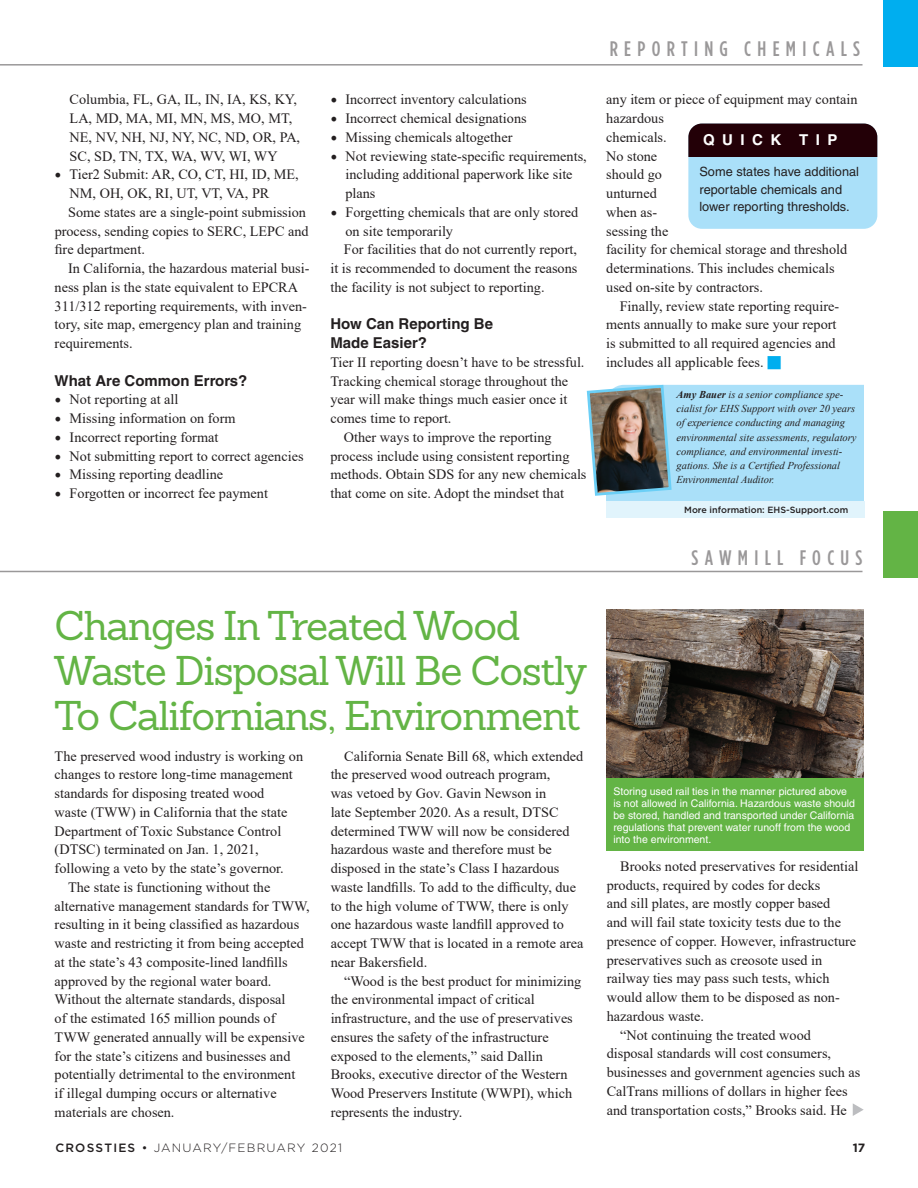
<style>
.page{position:relative;width:918px;height:1188px;background:#fff}
.page>*{position:absolute;margin:0;border:0;box-sizing:border-box;transform-origin:0 0}
.t1{font:40.5px/45px "Sanchez";letter-spacing:-.03em;color:#63b445}
.t2{font:500 21px "Gotham Condensed";letter-spacing:.3em;color:#9a9899}
.t3{font:700 15px/18.8px "Helvetica";color:#231f20}
.t4{font:700 15px "Helvetica";letter-spacing:.5em;color:#fff}
.t5{font:14.25px/18.8px "Times New Roman";color:#231f20}
.t6{font:12.75px/17.2px "Helvetica";color:#231f20}
.t7{font:300 12px "Gotham";letter-spacing:.1em;color:#231f20}
.t8{font:700 12px "Gotham";color:#231f20}
.t9{font:italic 10.5px/14.2px "Times New Roman";color:#231f20}
.t10{font:10.5px/12px "Helvetica";color:#fff}
.t11{font:500 9px "Gotham";color:#231f20}
.s1{font-family:"Minion Pro";font-size:18px}
.s2{color:#00aeef}
.s3{font-weight:700}
.s4{font-weight:500}
.s5{font-weight:400}
</style>
<div class="page">
<hr style="left:0;top:64px;width:863px;height:2px;background:#9a9899">
<hr style="left:0;top:571px;width:862px;height:1px;background:#9a9899">
<div style="left:884px;top:0;width:34px;height:67px;background:#00aeef"></div>
<div style="left:884px;top:511px;width:34px;height:67px;background:#63b445"></div>
<img style="left:607px;top:609px;width:257px;height:170px">
<div style="left:607px;top:779px;width:257px;height:72px;background:#63b445"></div>
<svg style="left:853px;top:1103px;width:11px;height:13px"></svg>
<div style="left:688px;top:124px;width:189px;height:105px;background:#aae0f9;border-radius:14px"></div>
<div style="left:688px;top:124px;width:189px;height:33px;background:#230007"></div>
<div style="left:606px;top:502px;width:258px;height:16px;background:#e1f4fc"></div>
<svg style="left:586px;top:384px;width:278px;height:118px;background:#9cc2d2"></svg>
<p class="t5" style="left:70px;top:90px;width:232px">Columbia, FL, GA, IL, IN, IA, KS, KY,<br>LA, MD, MA, MI, MN, MS, MO, MT,<br>NE, NV, NH, NJ, NY, NC, ND, OR, PA,<br>SC, SD, TN, TX, WA, WV, WI, WY</p>
<p class="t5" style="left:55px;top:165px;width:246px"><span class="s1">•</span> Tier2 Submit: AR, CO, CT, HI, ID, ME,</p>
<p class="t5" style="left:70px;top:184px;width:201px">NM, OH, OK, RI, UT, VT, VA, PR</p>
<p class="t5" style="left:68px;top:202px;width:239px">Some states are a single-point submission</p>
<p class="t5" style="left:55px;top:221px;width:256px">process, sending copies to SERC, LEPC and</p>
<p class="t5" style="left:55px;top:240px;width:92px">fire department.</p>
<p class="t5" style="left:68px;top:259px;width:243px">In California, the hazardous material busi-</p>
<p class="t5" style="left:55px;top:277px;width:245px">ness plan is the state equivalent to EPCRA</p>
<p class="t5" style="left:55px;top:296px;width:254px">311/312 reporting requirements, with inven-</p>
<p class="t5" style="left:55px;top:315px;width:248px">tory, site map, emergency plan and training</p>
<p class="t5" style="left:55px;top:334px;width:79px">requirements.</p>
<p class="t3" style="left:55px;top:371px;width:194px">What Are Common Errors?</p>
<p class="t5" style="left:55px;top:390px;width:125px"><span class="s1">•</span> Not reporting at all</p>
<p class="t5" style="left:55px;top:409px;width:182px"><span class="s1">•</span> Missing information on form</p>
<p class="t5" style="left:55px;top:427px;width:165px"><span class="s1">•</span> Incorrect reporting format</p>
<p class="t5" style="left:55px;top:446px;width:250px"><span class="s1">•</span> Not submitting report to correct agencies</p>
<p class="t5" style="left:55px;top:465px;width:170px"><span class="s1">•</span> Missing reporting deadline</p>
<p class="t5" style="left:55px;top:484px;width:215px"><span class="s1">•</span> Forgotten or incorrect fee payment</p>
<p class="t5" style="left:330px;top:90px;width:198px"><span class="s1">•</span> Incorrect inventory calculations</p>
<p class="t5" style="left:330px;top:109px;width:198px"><span class="s1">•</span> Incorrect chemical designations</p>
<p class="t5" style="left:330px;top:127px;width:184px"><span class="s1">•</span> Missing chemicals altogether</p>
<p class="t5" style="left:345px;top:146px;width:243px;text-indent:-15px"><span class="s1">•</span> Not reviewing state-specific requirements, including additional paperwork like site plans</p>
<p class="t5" style="left:330px;top:202px;width:249px"><span class="s1">•</span> Forgetting chemicals that are only stored</p>
<p class="t5" style="left:345px;top:221px;width:109px">on site temporarily</p>
<p class="t5" style="left:344px;top:240px;width:235px">For facilities that do not currently report,</p>
<p class="t5" style="left:330px;top:259px;width:248px">it is recommended to document the reasons</p>
<p class="t5" style="left:330px;top:277px;width:216px">the facility is not subject to reporting.</p>
<p class="t3" style="left:330px;top:315px;width:164px">How Can Reporting Be<br>Made Easier?</p>
<p class="t5" style="left:330px;top:352px;width:256px">Tier II reporting doesn’t have to be stressful.</p>
<p class="t5" style="left:330px;top:371px;width:239px">Tracking chemical storage throughout the</p>
<p class="t5" style="left:330px;top:390px;width:239px">year will make things much easier once it</p>
<p class="t5" style="left:330px;top:409px;width:123px">comes time to report.</p>
<p class="t5" style="left:344px;top:427px;width:209px">Other ways to improve the reporting</p>
<p class="t5" style="left:330px;top:446px;width:241px">process include using consistent reporting</p>
<p class="t5" style="left:330px;top:465px;width:258px">methods. Obtain SDS for any new chemicals</p>
<p class="t5" style="left:330px;top:484px;width:235px">that come on site. Adopt the mindset that</p>
<h1 class="t1" style="left:55px;top:602px;width:534px">Changes In Treated Wood<br>Waste Disposal Will Be Costly<br>To Californians, Environment</h1>
<p class="t5" style="left:55px;top:746px;width:250px">The preserved wood industry is working on</p>
<p class="t5" style="left:55px;top:765px;width:240px">changes to restore long-time management</p>
<p class="t5" style="left:55px;top:783px;width:211px">standards for disposing treated wood</p>
<p class="t5" style="left:55px;top:802px;width:234px">waste (TWW) in California that the state</p>
<p class="t5" style="left:55px;top:821px;width:228px">Department of Toxic Substance Control</p>
<p class="t5" style="left:55px;top:840px;width:206px">(DTSC) terminated on Jan. 1, 2021,</p>
<p class="t5" style="left:55px;top:858px;width:231px">following a veto by the state’s governor.</p>
<p class="t5" style="left:68px;top:877px;width:204px">The state is functioning without the</p>
<p class="t5" style="left:55px;top:896px;width:257px">alternative management standards for TWW,</p>
<p class="t5" style="left:55px;top:915px;width:246px">resulting in it being classified as hazardous</p>
<p class="t5" style="left:55px;top:933px;width:251px">waste and restricting it from being accepted</p>
<p class="t5" style="left:55px;top:952px;width:235px">at the state’s 43 composite-lined landfills</p>
<p class="t5" style="left:55px;top:971px;width:218px">approved by the regional water board.</p>
<p class="t5" style="left:55px;top:990px;width:232px">Without the alternate standards, disposal</p>
<p class="t5" style="left:55px;top:1008px;width:222px">of the estimated 165 million pounds of</p>
<p class="t5" style="left:55px;top:1027px;width:252px">TWW generated annually will be expensive</p>
<p class="t5" style="left:55px;top:1046px;width:237px">for the state’s citizens and businesses and</p>
<p class="t5" style="left:55px;top:1065px;width:242px">potentially detrimental to the environment</p>
<p class="t5" style="left:55px;top:1083px;width:224px">if illegal dumping occurs or alternative</p>
<p class="t5" style="left:55px;top:1102px;width:121px">materials are chosen.</p>
<p class="t5" style="left:331px;top:746px;width:254px;text-indent:13px">California Senate Bill 68, which extended the preserved wood outreach program,<br>was vetoed by Gov. Gavin Newson in<br>late September 2020. As a result, DTSC determined TWW will now be considered hazardous waste and therefore must be disposed in the state’s Class I hazardous waste landfills. To add to the difficulty, due to the high volume of TWW, there is only one hazardous waste landfill approved to accept TWW that is located in a remote area near Bakersfield.</p>
<p class="t5" style="left:331px;top:971px;width:252px;text-indent:13px">“Wood is the best product for minimizing the environmental impact of critical infrastructure, and the use of preservatives ensures the safety of the infrastructure exposed to the elements,” said Dallin Brooks, executive director of the Western Wood Preservers Institute (WWPI), which represents the industry.</p>
<h2 class="t2" style="left:610px;top:37px;width:252px">REPORTING CHEMICALS</h2>
<p class="t5" style="left:606px;top:90px;width:253px">any item or piece of equipment may contain hazardous<br>chemicals.<br>No stone<br>should go<br>unturned<br>when as-<br>sessing the<br>facility for chemical storage and threshold determinations. This includes chemicals used on-site by contractors.</p>
<p class="t5" style="left:606px;top:296px;width:234px;text-indent:13px">Finally, review state reporting require&shy;ments annually to make sure your report is submitted to all required agencies and includes all applicable fees. <span class="s2">■</span></p>
<p class="t4" style="left:703px;top:131px;width:136px">QUICK TIP</p>
<p class="t6" style="left:699px;top:163px;width:161px">Some states have additional reportable chemicals and lower reporting thresholds.</p>
<p class="t9" style="left:677px;top:387px;width:182px"><span class="s3">Amy Bauer</span> is a senior compliance spe&shy;cialist for EHS Support with over 20 years of experience conducting and managing environmental site assessments, regulatory compliance, and environmental investi&shy;gations. She is a Certified Professional Environmental Auditor.</p>
<p class="t11" style="left:684px;top:504px;width:165px">More information: EHS-Support.com</p>
<h2 class="t2" style="left:692px;top:545px;width:172px">SAWMILL FOCUS</h2>
<p class="t10" style="left:613px;top:785px;width:243px">Storing used rail ties in the manner pictured above is not allowed in California. Hazardous waste should be stored, handled and transported under California regulations that prevent water runoff from the wood into the environment.</p>
<p class="t5" style="left:620px;top:856px;width:240px">Brooks noted preservatives for residential</p>
<p class="t5" style="left:607px;top:875px;width:215px">products, required by codes for decks</p>
<p class="t5" style="left:607px;top:894px;width:225px">and sill plates, are mostly copper based</p>
<p class="t5" style="left:607px;top:912px;width:236px">and will fail state toxicity tests due to the</p>
<p class="t5" style="left:607px;top:931px;width:251px">presence of copper. However, infrastructure</p>
<p class="t5" style="left:607px;top:950px;width:217px">preservatives such as creosote used in</p>
<p class="t5" style="left:607px;top:969px;width:224px">railway ties may pass such tests, which</p>
<p class="t5" style="left:607px;top:987px;width:235px">would allow them to be disposed as non-</p>
<p class="t5" style="left:607px;top:1006px;width:99px">hazardous waste.</p>
<p class="t5" style="left:620px;top:1025px;width:192px">“Not continuing the treated wood</p>
<p class="t5" style="left:607px;top:1044px;width:226px">disposal standards will cost consumers,</p>
<p class="t5" style="left:607px;top:1062px;width:255px">businesses and government agencies such as</p>
<p class="t5" style="left:607px;top:1081px;width:242px">CalTrans millions of dollars in higher fees</p>
<p class="t5" style="left:607px;top:1100px;width:242px">and transportation costs,” Brooks said. He</p>
<p class="t7" style="left:55px;top:1140px;width:288px"><span class="s4">CROSSTIES</span> <span class="s5">•</span> JANUARY/FEBRUARY 2021</p>
<p class="t8" style="left:853px;top:1139px;width:14px">17</p>
</div>
